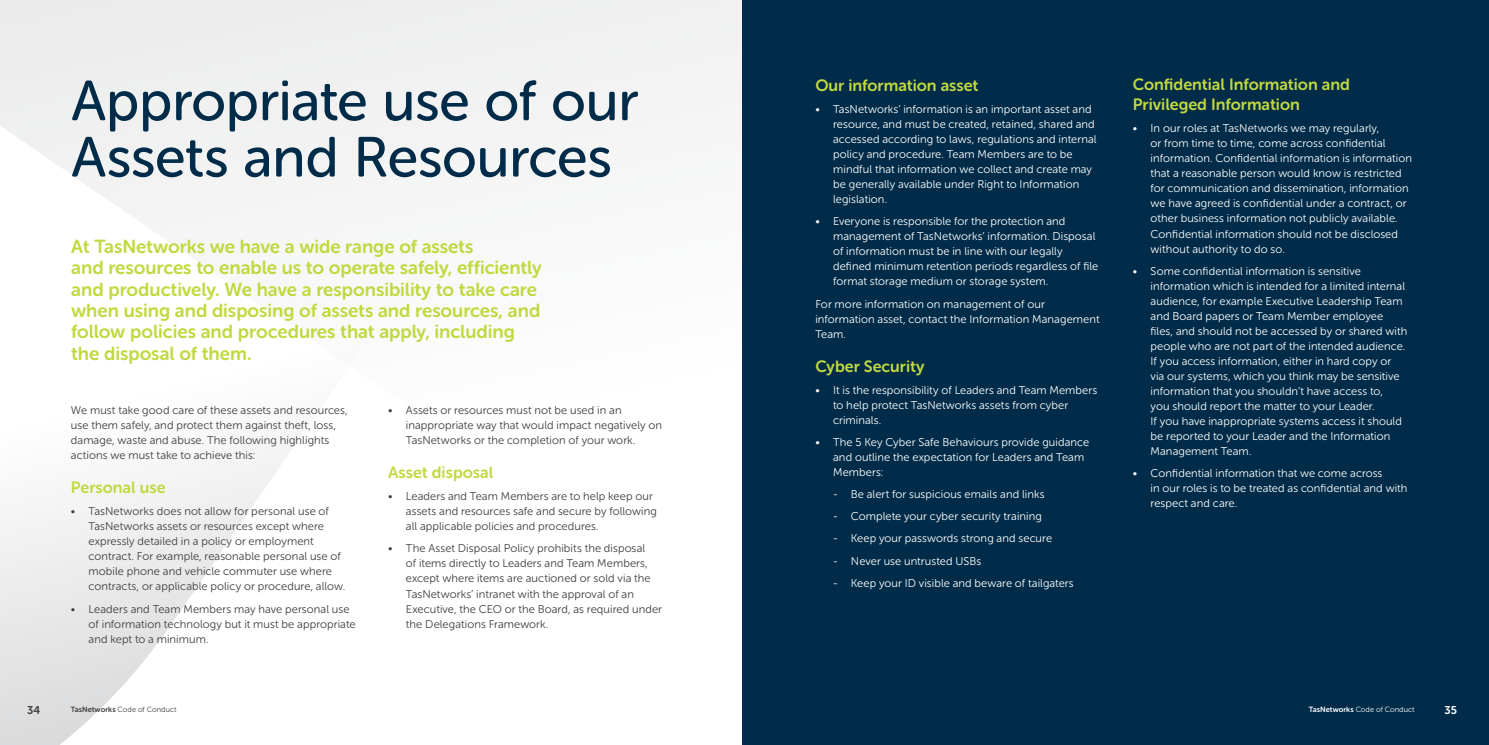
<style>
.page{position:relative;width:1489px;height:745px;background:#fff}
.page>*{position:absolute;margin:0;border:0;box-sizing:border-box;transform-origin:0 0}
.Heading{font:56.25px/56.2px "Museo Sans Rounded 500";letter-spacing:-.005em;color:#002c49}
.Pull_out_quote{font:18.75px/21.2px "Museo Sans Rounded 700";color:#c2d83f}
.heading_one{font:16.25px/20px "Museo Sans Rounded 700";color:#c2d83f}
.body_text{font:11.25px/15px "Museo Sans Rounded 300";letter-spacing:.01em;color:#fff}
.body_text-2{font:11.25px/15px "Museo Sans Rounded 300";letter-spacing:.005em;color:#3e3e3f}
.t1{font:11.25px "Museo Sans Rounded 700";color:#3e3e3f}
.page_number{font:11.25px "Museo Sans Rounded 700";color:#fff}
.t2{font:7.5px "Museo Sans Rounded 300";letter-spacing:.005em;color:#3e3e3f}
.masterpage_text_RIGH{font:7.5px "Museo Sans Rounded 300";letter-spacing:.005em;color:#fff}
.s1{font-family:"Museo Sans Rounded 700"}
</style>
<div class="page">
<svg style="left:0;top:0;width:742px;height:744px"></svg>
<div style="left:742px;top:0;width:746px;height:744px;background:#002c49"></div>
<p class="Heading" style="left:71px;top:73px;width:568px">Appropriate use of our<br>Assets and Resources</p>
<p class="Pull_out_quote" style="left:71px;top:236px;width:472px">At TasNetworks we have a wide range of assets<br>and resources to enable us to operate safely, efficiently and productively. We have a responsibility to take care when using and disposing of assets and resources, and follow policies and procedures that apply, including the disposal of them.</p>
<p class="body_text-2" style="left:71px;top:402px;width:278px">We must take good care of these assets and resources, use them safely, and protect them against theft, loss, damage, waste and abuse. The following highlights actions we must take to achieve this:</p>
<p class="heading_one" style="left:71px;top:477px;width:96px">Personal use</p>
<p class="body_text-2" style="left:89px;top:503px;width:258px;text-indent:-18px">• TasNetworks does not allow for personal use of TasNetworks assets or resources except where expressly detailed in a policy or employment contract. For example, reasonable personal use of mobile phone and vehicle commuter use where contracts, or applicable policy or procedure, allow.</p>
<p class="body_text-2" style="left:89px;top:601px;width:268px;text-indent:-18px">• Leaders and Team Members may have personal use of information technology but it must be appropriate and kept to a minimum.</p>
<p class="body_text-2" style="left:406px;top:402px;width:257px;text-indent:-18px">• Assets or resources must not be used in an inappropriate way that would impact negatively on<br>TasNetworks or the completion of your work.</p>
<p class="heading_one" style="left:388px;top:462px;width:107px">Asset disposal</p>
<p class="body_text-2" style="left:406px;top:488px;width:252px;text-indent:-18px">• Leaders and Team Members are to help keep our assets and resources safe and secure by following all applicable policies and procedures.</p>
<p class="body_text-2" style="left:406px;top:541px;width:258px;text-indent:-18px">• The Asset Disposal Policy prohibits the disposal<br>of items directly to Leaders and Team Members, except where items are auctioned or sold via the TasNetworks’ intranet with the approval of an Executive, the CEO or the Board, as required under the Delegations Framework.</p>
<p class="heading_one" style="left:815px;top:75px;width:165px">Our information asset</p>
<p class="body_text" style="left:833px;top:102px;width:265px;text-indent:-18px">• TasNetworks’ information is an important asset and resource, and must be created, retained, shared and accessed according to laws, regulations and internal policy and procedure. Team Members are to be mindful that information we collect and create may be generally available under Right to Information legislation.</p>
<p class="body_text" style="left:833px;top:214px;width:267px;text-indent:-18px">• Everyone is responsible for the protection and management of TasNetworks’ information. Disposal of information must be in line with our legally defined minimum retention periods regardless of file format storage medium or storage system.</p>
<p class="body_text" style="left:815px;top:296px;width:286px">For more information on management of our information asset, contact the Information Management<br>Team.</p>
<p class="heading_one" style="left:815px;top:356px;width:110px">Cyber Security</p>
<p class="body_text" style="left:833px;top:382px;width:266px;text-indent:-18px">• It is the responsibility of Leaders and Team Members to help protect TasNetworks assets from cyber criminals.</p>
<p class="body_text" style="left:833px;top:434px;width:258px;text-indent:-18px">• The 5 Key Cyber Safe Behaviours provide guidance and outline the expectation for Leaders and Team<br>Members:</p>
<p class="body_text" style="left:833px;top:486px;width:213px">- Be alert for suspicious emails and links</p>
<p class="body_text" style="left:833px;top:508px;width:210px">- Complete your cyber security training</p>
<p class="body_text" style="left:833px;top:531px;width:220px">- Keep your passwords strong and secure</p>
<p class="body_text" style="left:833px;top:553px;width:150px">- Never use untrusted USBs</p>
<p class="body_text" style="left:833px;top:575px;width:242px">- Keep your ID visible and beware of tailgaters</p>
<p class="heading_one" style="left:1132px;top:75px;width:218px">Confidential Information and<br>Privileged Information</p>
<p class="body_text" style="left:1150px;top:121px;width:263px;text-indent:-18px">• In our roles at TasNetworks we may regularly,<br>or from time to time, come across confidential information. Confidential information is information that a reasonable person would know is restricted for communication and dissemination, information we have agreed is confidential under a contract, or other business information not publicly available.<br>Confidential information should not be disclosed without authority to do so.</p>
<p class="body_text" style="left:1150px;top:263px;width:258px;text-indent:-18px">• Some confidential information is sensitive information which is intended for a limited internal audience, for example Executive Leadership Team and Board papers or Team Member employee files, and should not be accessed by or shared with people who are not part of the intended audience.<br>If you access information, either in hard copy or via our systems, which you think may be sensitive information that you shouldn’t have access to,<br>you should report the matter to your Leader.<br>If you have inappropriate systems access it should be reported to your Leader and the Information Management Team.</p>
<p class="body_text" style="left:1150px;top:465px;width:258px;text-indent:-18px">• Confidential information that we come across<br>in our roles is to be treated as confidential and with respect and care.</p>
<p class="t1" style="left:27px;top:703px;width:15px">34</p>
<p class="t2" style="left:71px;top:704px;width:107px"><span class="s1">TasNetworks</span> Code of Conduct</p>
<p class="masterpage_text_RIGH" style="left:1308px;top:704px;width:107px"><span class="s1">TasNetworks</span> Code of Conduct</p>
<p class="page_number" style="left:1444px;top:703px;width:14px">35</p>
</div>
